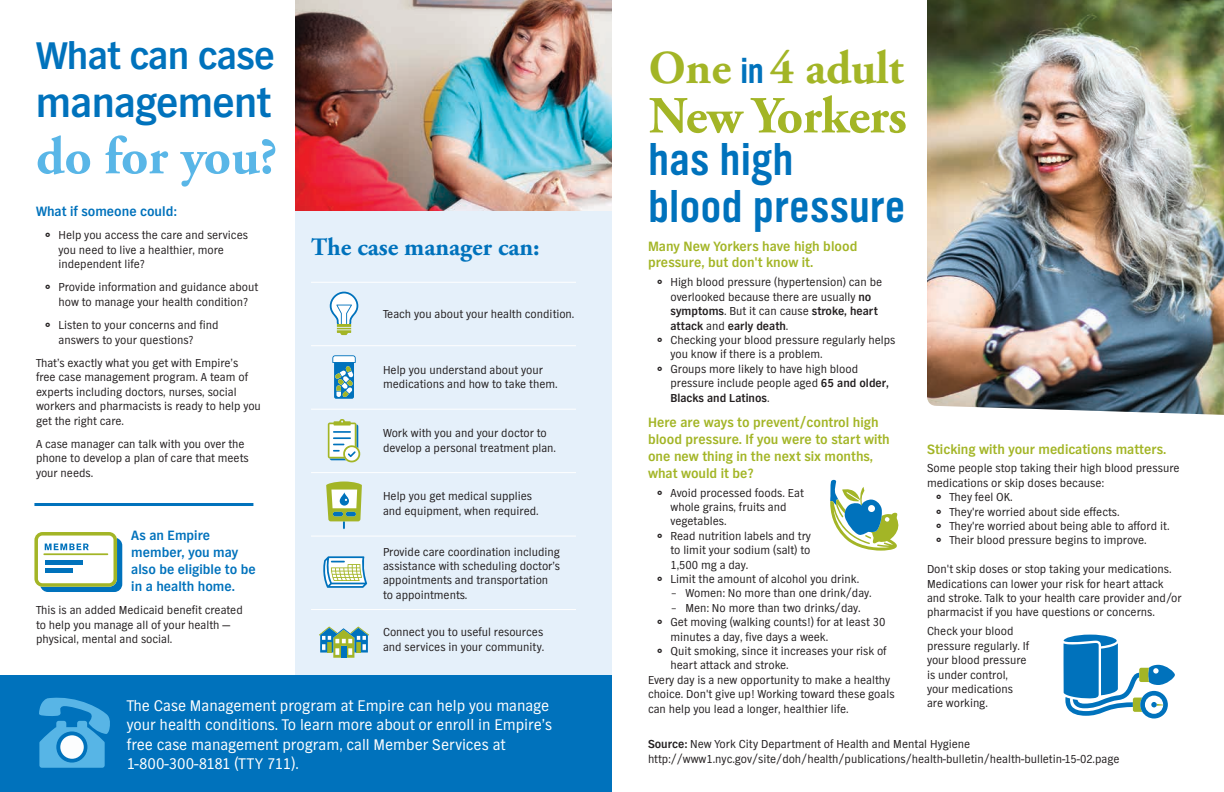
<style>
.page{position:relative;width:1224px;height:792px;background:#fff}
.page>*{position:absolute;margin:0;border:0;box-sizing:border-box;transform-origin:0 0}
.t1{font:700 53px "Adobe Garamond Pro";color:#59b6e7}
.t2{font:700 51.9px "Adobe Garamond Pro";letter-spacing:-.01em;color:#a3b526}
.t3{font:700 47px "Adobe Garamond Pro";letter-spacing:-.01em;color:#a3b526}
.t4{font:700 46.1px/47px "TV Nord Cond EF";letter-spacing:.025em;color:#0072bc}
.t5{font:700 43px "TV Nord EF";letter-spacing:-.02em;color:#0072bc}
.t6{font:700 40px "TV Nord EF";letter-spacing:-.02em;color:#0072bc}
.t7{font:700 25px "Adobe Garamond Pro";color:#0072bc}
.t8{font:16px/19.2px "TV Nord EF";color:#fff}
.t9{font:700 14px/16.8px "TV Nord EF";color:#a3b526}
.t10{font:700 14px/16.8px "TV Nord EF";color:#0072bc}
.t11{font:12px/14.4px "TV Nord EF";color:#231f20}
.s1{font-family:"TV Nord Cond EF";font-size:36.3px;color:#0072bc}
.s2{font-weight:700}
.s3{font-weight:300}
</style>
<div class="page">
<img style="left:295px;top:0;width:317px;height:211px">
<div style="left:295px;top:211px;width:317px;height:474px;background:#e5f0fa"></div>
<div style="left:0;top:675px;width:612px;height:117px;background:#0072bc"></div>
<hr style="left:311px;top:609px;width:265px;height:1px;background:#fff">
<hr style="left:311px;top:536px;width:265px;height:1px;background:#fff">
<hr style="left:311px;top:472px;width:265px;height:1px;background:#fff">
<hr style="left:311px;top:409px;width:265px;height:1px;background:#fff">
<hr style="left:311px;top:345px;width:265px;height:1px;background:#fff">
<hr style="left:311px;top:282px;width:265px;height:1px;background:#fff">
<svg style="left:319px;top:626px;width:50px;height:32px"></svg>
<div style="left:341px;top:646px;width:5px;height:12px;background:#0072bc"></div>
<svg style="left:326px;top:482px;width:36px;height:47px"></svg>
<svg style="left:328px;top:419px;width:33px;height:44px"></svg>
<svg style="left:332px;top:355px;width:24px;height:44px"></svg>
<svg style="left:330px;top:292px;width:28px;height:43px"></svg>
<svg style="left:39px;top:697px;width:72px;height:71px;background:#3399d4"></svg>
<div style="left:60px;top:735px;width:24px;height:24px;background:#fff;border-radius:50%"></div>
<svg style="left:34px;top:532px;width:88px;height:60px"></svg>
<hr style="left:43px;top:553px;width:65px;height:2px;background:#a3b526">
<div style="left:45px;top:560px;width:37px;height:5px;background:#0072bc"></div>
<div style="left:45px;top:568px;width:28px;height:5px;background:#0072bc"></div>
<svg style="left:323px;top:556px;width:44px;height:32px"></svg>
<svg style="left:830px;top:479px;width:69px;height:72px"></svg>
<hr style="left:34px;top:503px;width:219px;height:3px;background:#0072bc">
<svg style="left:1063px;top:635px;width:112px;height:84px"></svg>
<img style="left:927px;top:0;width:297px;height:415px">
<h2 class="t6" style="left:36px;top:34px;width:240px">What can case</h2>
<h2 class="t5" style="left:36px;top:79px;width:237px">management</h2>
<h2 class="t1" style="left:36px;top:126px;width:243px">do for you?</h2>
<h2 class="t3" style="left:649px;top:41px;width:256px">One <span class="s1">in</span> 4 adult</h2>
<h2 class="t2" style="left:649px;top:86px;width:260px">New Yorkers</h2>
<h2 class="t4" style="left:649px;top:137px;width:258px">has high<br>blood pressure</h2>
<p class="t10" style="left:36px;top:203px;width:142px">What if someone could:</p>
<p class="t11" style="left:58px;top:228px;width:191px">Help you access the care and services you need to live a healthier, more independent life?</p>
<p class="t11" style="left:58px;top:280px;width:201px">Provide information and guidance about how to manage your health condition?</p>
<p class="t11" style="left:58px;top:318px;width:162px">Listen to your concerns and find answers to your questions?</p>
<p class="t11" style="left:36px;top:356px;width:226px">That’s exactly what you get with Empire’s free case management program. A team of experts including doctors, nurses, social workers and pharmacists is ready to help you get the right care.</p>
<p class="t11" style="left:36px;top:437px;width:214px">A case manager can talk with you over the phone to develop a plan of care that meets your needs.</p>
<p class="t7" style="left:311px;top:233px;width:230px">The case manager can:</p>
<p class="t9" style="left:648px;top:238px;width:211px">Many New Yorkers have high blood pressure, but don't know it.</p>
<p class="t11" style="left:670px;top:275px;width:213px">High blood pressure (hypertension) can be overlooked because there are usually <span class="s2">no symptoms</span>. But it can cause <span class="s2">stroke, heart attack</span> and <span class="s2">early death</span>.</p>
<p class="t11" style="left:670px;top:333px;width:227px">Checking your blood pressure regularly helps you know if there is a problem.</p>
<p class="t11" style="left:670px;top:361px;width:220px">Groups more likely to have high blood pressure include people aged <span class="s2">65 and older,<br>Blacks and Latinos</span>.</p>
<p class="t9" style="left:648px;top:414px;width:243px">Here are ways to prevent/control high blood pressure. If you were to start with one new thing in the next six months, what would it be?</p>
<p class="t11" style="left:670px;top:485px;width:135px">Avoid processed foods. Eat whole grains, fruits and vegetables.</p>
<p class="t11" style="left:670px;top:529px;width:142px;text-align:justify">Read nutrition labels and try to limit your sodium (salt) to 1,500 mg a day.</p>
<p class="t11" style="left:670px;top:572px;width:190px">Limit the amount of alcohol you drink.</p>
<p class="t11" style="left:672px;top:586px;width:201px"><span class="s3">–</span> Women: No more than one drink/day.</p>
<p class="t11" style="left:672px;top:601px;width:190px"><span class="s3">–</span> Men: No more than two drinks/day.</p>
<p class="t11" style="left:670px;top:615px;width:216px">Get moving (walking counts!) for at least 30 minutes a day, five days a week.</p>
<p class="t11" style="left:670px;top:644px;width:218px">Quit smoking, since it increases your risk of heart attack and stroke.</p>
<p class="t11" style="left:648px;top:673px;width:248px">Every day is a new opportunity to make a healthy choice. Don't give up! Working toward these goals can help you lead a longer, healthier life.</p>
<p class="t11" style="left:383px;top:307px;width:193px">Teach you about your health condition.</p>
<p class="t11" style="left:383px;top:363px;width:176px">Help you understand about your medications and how to take them.</p>
<p class="t11" style="left:383px;top:426px;width:175px">Work with you and your doctor to develop a personal treatment plan.</p>
<p class="t11" style="left:383px;top:489px;width:157px">Help you get medical supplies and equipment, when required.</p>
<p class="t11" style="left:383px;top:544px;width:179px">Provide care coordination including assistance with scheduling doctor’s appointments and transportation to appointments.</p>
<p class="t11" style="left:383px;top:625px;width:163px">Connect you to useful resources and services in your community.</p>
<p class="t9" style="left:927px;top:441px;width:241px">Sticking with your medications matters.</p>
<p class="t11" style="left:927px;top:461px;width:254px">Some people stop taking their high blood pressure medications or skip doses because:</p>
<p class="t11" style="left:950px;top:490px;width:65px">They feel OK.</p>
<p class="t11" style="left:950px;top:504px;width:172px">They're worried about side effects.</p>
<p class="t11" style="left:950px;top:519px;width:222px">They're worried about being able to afford it.</p>
<p class="t11" style="left:950px;top:533px;width:199px">Their blood pressure begins to improve.</p>
<p class="t11" style="left:927px;top:562px;width:256px">Don't skip doses or stop taking your medications.<br>Medications can lower your risk for heart attack and stroke. Talk to your health care provider and/or pharmacist if you have questions or concerns.</p>
<p class="t11" style="left:927px;top:624px;width:104px">Check your blood pressure regularly. If your blood pressure is under control, your medications are working.</p>
<p class="t10" style="left:131px;top:527px;width:126px">As an Empire member, you may also be eligible to be in a health home.</p>
<p class="t11" style="left:36px;top:603px;width:208px">This is an added Medicaid benefit created to help you manage all of your health — physical, mental and social.</p>
<p class="t8" style="left:127px;top:696px;width:427px">The Case Management program at Empire can help you manage your health conditions. To learn more about or enroll in Empire’s free case management program, call Member Services at 1-800-300-8181 (TTY 711).</p>
<p class="t11" style="left:648px;top:737px;width:473px"><span class="s2">Source:</span> New York City Department of Health and Mental Hygiene http://www1.nyc.gov/site/doh/health/publications/health-bulletin/health-bulletin-15-02.page</p>
</div>
